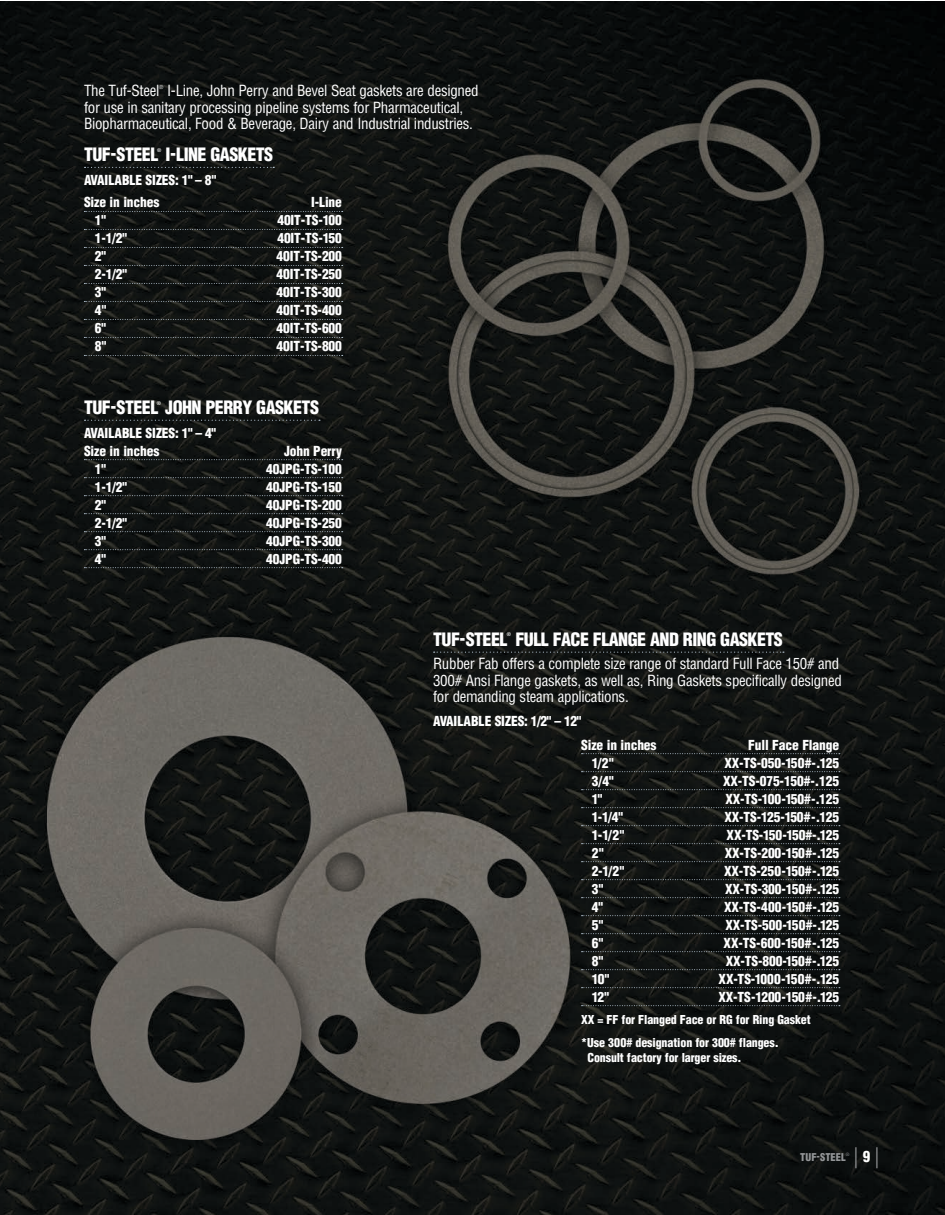
<style>
.page{position:relative;width:945px;height:1215px;background:#fff}
.page>*{position:absolute;margin:0;border:0;box-sizing:border-box;transform-origin:0 0}
.t1{font:condensed 21px "Helvetica LT Std";color:#949698;scale:.85 1}
.t2{font:900 condensed 18px "Helvetica LT Std";letter-spacing:-.03em;color:#fff}
.t3{font:condensed 15px/16.5px "Helvetica LT Std";letter-spacing:-.02em;color:#fff}
.t4{font:900 condensed 13.5px/18px "Helvetica LT Std";letter-spacing:-.01em;color:#fff}
.t5{font:900 condensed 12px/22.5px "Helvetica LT Std";letter-spacing:-.01em;color:#fff}
.t6{font:900 condensed 10.5px "Helvetica LT Std";color:#949698}
.t7{font:500 5.25px "Helvetica Neue";color:#fff}
.t8{font:condensed 5.25px "Helvetica LT Std";color:#fff}
.t9{font:condensed 4.5px "Helvetica LT Std";color:#949698}
.s1{font-weight:900;font-size:15px;color:#fff}
</style>
<div class="page">
<img style="left:0;top:2px;width:945px;height:1213px">
<svg style="left:85px;top:167px;width:189px;height:1px"></svg>
<svg style="left:582px;top:753px;width:258px;height:1px"></svg>
<svg style="left:582px;top:771px;width:258px;height:1px"></svg>
<svg style="left:582px;top:789px;width:258px;height:1px"></svg>
<svg style="left:582px;top:807px;width:258px;height:1px"></svg>
<svg style="left:582px;top:825px;width:258px;height:1px"></svg>
<svg style="left:582px;top:843px;width:258px;height:1px"></svg>
<svg style="left:582px;top:861px;width:258px;height:1px"></svg>
<svg style="left:582px;top:879px;width:258px;height:1px"></svg>
<svg style="left:582px;top:897px;width:258px;height:1px"></svg>
<svg style="left:582px;top:915px;width:258px;height:1px"></svg>
<svg style="left:582px;top:933px;width:258px;height:1px"></svg>
<svg style="left:582px;top:951px;width:258px;height:1px"></svg>
<svg style="left:582px;top:969px;width:258px;height:1px"></svg>
<svg style="left:582px;top:987px;width:258px;height:1px"></svg>
<svg style="left:582px;top:1005px;width:258px;height:1px"></svg>
<svg style="left:434px;top:652px;width:350px;height:1px"></svg>
<svg style="left:84px;top:211px;width:259px;height:1px"></svg>
<svg style="left:84px;top:229px;width:259px;height:1px"></svg>
<svg style="left:84px;top:247px;width:259px;height:1px"></svg>
<svg style="left:84px;top:265px;width:259px;height:1px"></svg>
<svg style="left:84px;top:283px;width:259px;height:1px"></svg>
<svg style="left:84px;top:301px;width:259px;height:1px"></svg>
<svg style="left:84px;top:319px;width:259px;height:1px"></svg>
<svg style="left:84px;top:337px;width:259px;height:1px"></svg>
<svg style="left:84px;top:355px;width:259px;height:1px"></svg>
<svg style="left:85px;top:420px;width:235px;height:1px"></svg>
<svg style="left:84px;top:459px;width:259px;height:1px"></svg>
<svg style="left:84px;top:477px;width:259px;height:1px"></svg>
<svg style="left:84px;top:495px;width:259px;height:1px"></svg>
<svg style="left:84px;top:513px;width:259px;height:1px"></svg>
<svg style="left:84px;top:531px;width:259px;height:1px"></svg>
<svg style="left:84px;top:549px;width:259px;height:1px"></svg>
<svg style="left:84px;top:567px;width:259px;height:1px"></svg>
<p class="t3" style="left:84px;top:82px;width:77px">The Tuf-Steel</p>
<p class="t8" style="left:159px;top:84px;width:6px">®</p>
<p class="t3" style="left:84px;top:82px;width:396px;text-indent:83px">I-Line, John Perry and Bevel Seat gaskets are designed for use in sanitary processing pipeline systems for Pharmaceutical,<br>Biopharmaceutical, Food &amp; Beverage, Dairy and Industrial industries.</p>
<h2 class="t2" style="left:84px;top:143px;width:191px">TUF-STEEL I-LINE GASKETS</h2>
<p class="t7" style="left:157px;top:147px;width:6px">®</p>
<p class="t4" style="left:84px;top:171px;width:134px">AVAILABLE SIZES: 1" – 8"</p>
<p class="t4" style="left:84px;top:193px;width:77px">Size in inches</p>
<p class="t4" style="left:311px;top:193px;width:32px">I-Line</p>
<p class="t4" style="left:95px;top:211px;width:13px">1"</p>
<p class="t4" style="left:277px;top:211px;width:66px">40IT-TS-100</p>
<p class="t4" style="left:95px;top:229px;width:34px">1-1/2"</p>
<p class="t4" style="left:277px;top:229px;width:66px">40IT-TS-150</p>
<p class="t4" style="left:95px;top:247px;width:13px">2"</p>
<p class="t4" style="left:277px;top:247px;width:67px">40IT-TS-200</p>
<p class="t4" style="left:95px;top:265px;width:34px">2-1/2"</p>
<p class="t4" style="left:277px;top:265px;width:67px">40IT-TS-250</p>
<p class="t4" style="left:95px;top:283px;width:13px">3"</p>
<p class="t4" style="left:277px;top:283px;width:67px">40IT-TS-300</p>
<p class="t4" style="left:95px;top:301px;width:13px">4"</p>
<p class="t4" style="left:277px;top:301px;width:67px">40IT-TS-400</p>
<p class="t4" style="left:95px;top:319px;width:13px">6"</p>
<p class="t4" style="left:277px;top:319px;width:67px">40IT-TS-600</p>
<p class="t4" style="left:95px;top:337px;width:13px">8"</p>
<p class="t4" style="left:277px;top:337px;width:67px">40IT-TS-800</p>
<h2 class="t2" style="left:84px;top:396px;width:237px">TUF-STEEL JOHN PERRY GASKETS</h2>
<p class="t7" style="left:157px;top:400px;width:6px">®</p>
<p class="t4" style="left:84px;top:423px;width:134px">AVAILABLE SIZES: 1" – 4"<br>Size in inches</p>
<p class="t4" style="left:284px;top:441px;width:59px">John Perry</p>
<p class="t4" style="left:95px;top:459px;width:13px">1"</p>
<p class="t4" style="left:266px;top:459px;width:77px">40JPG-TS-100</p>
<p class="t4" style="left:95px;top:477px;width:34px">1-1/2"</p>
<p class="t4" style="left:266px;top:477px;width:77px">40JPG-TS-150</p>
<p class="t4" style="left:95px;top:495px;width:13px">2"</p>
<p class="t4" style="left:266px;top:495px;width:77px">40JPG-TS-200</p>
<p class="t4" style="left:95px;top:513px;width:34px">2-1/2"</p>
<p class="t4" style="left:266px;top:513px;width:77px">40JPG-TS-250</p>
<p class="t4" style="left:95px;top:531px;width:13px">3"</p>
<p class="t4" style="left:266px;top:531px;width:77px">40JPG-TS-300</p>
<p class="t4" style="left:95px;top:549px;width:13px">4"</p>
<p class="t4" style="left:266px;top:549px;width:77px">40JPG-TS-400</p>
<h2 class="t2" style="left:433px;top:628px;width:351px">TUF-STEEL FULL FACE FLANGE AND RING GASKETS</h2>
<p class="t7" style="left:507px;top:631px;width:6px">®</p>
<p class="t3" style="left:433px;top:656px;width:410px">Rubber Fab offers a complete size range of standard Full Face 150# and<br>300# Ansi Flange gaskets, as well as, Ring Gaskets specifically designed for demanding steam applications.</p>
<p class="t4" style="left:433px;top:712px;width:150px">AVAILABLE SIZES: 1/2" – 12"</p>
<p class="t4" style="left:581px;top:735px;width:77px">Size in inches</p>
<p class="t4" style="left:748px;top:735px;width:92px">Full Face Flange</p>
<p class="t4" style="left:592px;top:753px;width:23px">1/2"</p>
<p class="t4" style="left:724px;top:753px;width:116px">XX-TS-050-150#-.125</p>
<p class="t4" style="left:592px;top:771px;width:23px">3/4"</p>
<p class="t4" style="left:723px;top:771px;width:118px">XX-TS-075-150#-.125</p>
<p class="t4" style="left:592px;top:789px;width:12px">1"</p>
<p class="t4" style="left:726px;top:789px;width:115px">XX-TS-100-150#-.125</p>
<p class="t4" style="left:592px;top:807px;width:33px">1-1/4"</p>
<p class="t4" style="left:724px;top:807px;width:116px">XX-TS-125-150#-.125</p>
<p class="t4" style="left:592px;top:825px;width:34px">1-1/2"</p>
<p class="t4" style="left:727px;top:825px;width:114px">XX-TS-150-150#-.125</p>
<p class="t4" style="left:592px;top:843px;width:13px">2"</p>
<p class="t4" style="left:725px;top:843px;width:116px">XX-TS-200-150#-.125</p>
<p class="t4" style="left:592px;top:861px;width:34px">2-1/2"</p>
<p class="t4" style="left:724px;top:861px;width:116px">XX-TS-250-150#-.125</p>
<p class="t4" style="left:592px;top:879px;width:13px">3"</p>
<p class="t4" style="left:725px;top:879px;width:116px">XX-TS-300-150#-.125</p>
<p class="t4" style="left:592px;top:897px;width:13px">4"</p>
<p class="t4" style="left:724px;top:897px;width:116px">XX-TS-400-150#-.125</p>
<p class="t4" style="left:592px;top:915px;width:13px">5"</p>
<p class="t4" style="left:726px;top:915px;width:115px">XX-TS-500-150#-.125</p>
<p class="t4" style="left:592px;top:933px;width:13px">6"</p>
<p class="t4" style="left:724px;top:933px;width:117px">XX-TS-600-150#-.125</p>
<p class="t4" style="left:592px;top:951px;width:13px">8"</p>
<p class="t4" style="left:726px;top:951px;width:115px">XX-TS-800-150#-.125</p>
<p class="t4" style="left:592px;top:969px;width:19px">10"</p>
<p class="t4" style="left:719px;top:969px;width:122px">XX-TS-1000-150#-.125</p>
<p class="t4" style="left:592px;top:987px;width:19px">12"</p>
<p class="t4" style="left:718px;top:987px;width:122px">XX-TS-1200-150#-.125</p>
<p class="t5" style="left:581px;top:1008px;width:231px">XX = FF for Flanged Face or RG for Ring Gasket *Use 300# designation for 300# flanges.</p>
<p class="t5" style="left:588px;top:1046px;width:155px">Consult factory for larger sizes.</p>
<p class="t6" style="left:800px;top:1150px;width:47px">TUF-STEEL</p>
<p class="t9" style="left:846px;top:1152px;width:5px">®</p>
<h1 class="t1" style="left:854px;top:1142px;width:31px">|<span class="s1">9</span>|</h1>
</div>
